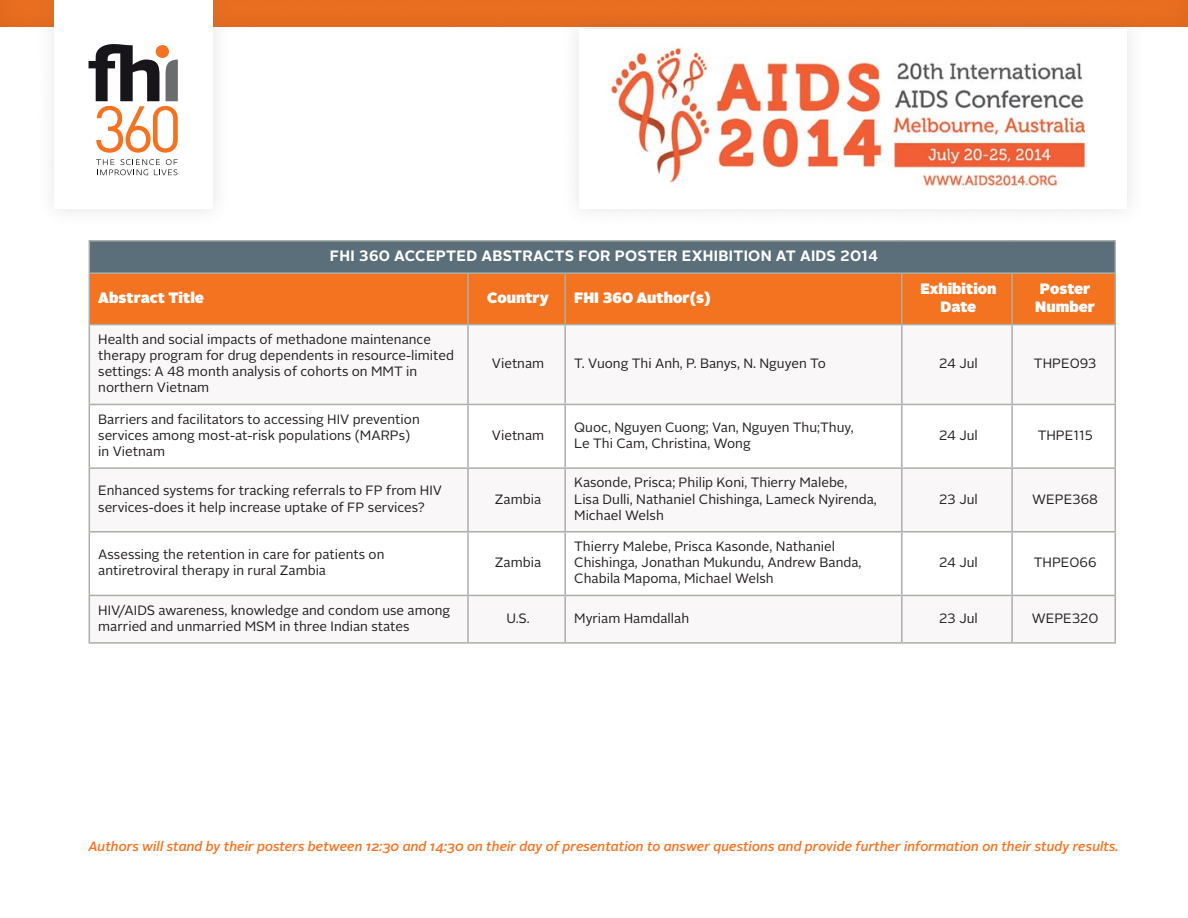
<style>
.page{position:relative;width:1188px;height:918px;background:#fff}
.page>*{position:absolute;margin:0;border:0;box-sizing:border-box;transform-origin:0 0}
.t1{font:900 15px/18px "Alright Sans";color:#fff;text-align:center}
.t2{font:700 15px "Alright Sans";letter-spacing:.02em;color:#fff}
.t3{font:13.5px/16.2px "Alright Sans";color:#231f20}
.t4{font:italic 500 13.35px "Alright Sans";color:#f47321}
</style>
<div class="page">
<div style="left:0;top:0;width:1188px;height:30px;background:#e96d1f"></div>
<div style="left:35px;top:0;width:196px;height:228px;background:#717074;opacity:.2"></div>
<div style="left:54px;top:0;width:158px;height:209px;background:#fff"></div>
<div style="left:560px;top:10px;width:586px;height:218px;background:#717074;opacity:.2"></div>
<div style="left:580px;top:29px;width:547px;height:180px;background:#fff"></div>
<svg style="left:89px;top:44px;width:89px;height:109px"></svg>
<svg style="left:96px;top:159px;width:82px;height:16px"></svg>
<img style="left:608px;top:46px;width:476px;height:142px">
<div style="left:89px;top:241px;width:1026px;height:32px;background:#5b6f7b"></div>
<div style="left:90px;top:274px;width:1024px;height:50px;background:#f47321"></div>
<svg style="left:90px;top:325px;width:1024px;height:317px"></svg>
<hr style="left:89px;top:274px;width:1px;height:50px;background:#acafa6">
<hr style="left:467px;top:274px;width:2px;height:50px;background:#acafa6">
<hr style="left:564px;top:274px;width:2px;height:50px;background:#acafa6">
<hr style="left:901px;top:274px;width:2px;height:50px;background:#acafa6">
<hr style="left:1011px;top:274px;width:2px;height:50px;background:#acafa6">
<hr style="left:1114px;top:274px;width:2px;height:50px;background:#acafa6">
<hr style="left:89px;top:324px;width:379px;height:1px;background:#acafa6">
<hr style="left:468px;top:324px;width:97px;height:1px;background:#acafa6">
<hr style="left:565px;top:324px;width:337px;height:1px;background:#acafa6">
<hr style="left:902px;top:324px;width:110px;height:1px;background:#acafa6">
<hr style="left:1012px;top:324px;width:104px;height:1px;background:#acafa6">
<hr style="left:89px;top:325px;width:1px;height:79px;background:#acafa6">
<hr style="left:467px;top:325px;width:2px;height:79px;background:#acafa6">
<hr style="left:564px;top:325px;width:2px;height:79px;background:#acafa6">
<hr style="left:901px;top:325px;width:2px;height:79px;background:#acafa6">
<hr style="left:1011px;top:325px;width:2px;height:79px;background:#acafa6">
<hr style="left:1114px;top:325px;width:2px;height:79px;background:#acafa6">
<hr style="left:89px;top:404px;width:379px;height:1px;background:#acafa6">
<hr style="left:89px;top:405px;width:1px;height:62px;background:#acafa6">
<hr style="left:468px;top:404px;width:97px;height:1px;background:#acafa6">
<hr style="left:467px;top:405px;width:2px;height:62px;background:#acafa6">
<hr style="left:565px;top:404px;width:337px;height:1px;background:#acafa6">
<hr style="left:564px;top:405px;width:2px;height:62px;background:#acafa6">
<hr style="left:902px;top:404px;width:110px;height:1px;background:#acafa6">
<hr style="left:901px;top:405px;width:2px;height:62px;background:#acafa6">
<hr style="left:1012px;top:404px;width:104px;height:1px;background:#acafa6">
<hr style="left:1011px;top:405px;width:2px;height:62px;background:#acafa6">
<hr style="left:1114px;top:405px;width:2px;height:62px;background:#acafa6">
<hr style="left:89px;top:467px;width:379px;height:2px;background:#acafa6">
<hr style="left:89px;top:469px;width:1px;height:62px;background:#acafa6">
<hr style="left:468px;top:467px;width:97px;height:2px;background:#acafa6">
<hr style="left:467px;top:469px;width:2px;height:62px;background:#acafa6">
<hr style="left:565px;top:467px;width:337px;height:2px;background:#acafa6">
<hr style="left:564px;top:469px;width:2px;height:62px;background:#acafa6">
<hr style="left:902px;top:467px;width:110px;height:2px;background:#acafa6">
<hr style="left:901px;top:469px;width:2px;height:62px;background:#acafa6">
<hr style="left:1012px;top:467px;width:104px;height:2px;background:#acafa6">
<hr style="left:1011px;top:469px;width:2px;height:62px;background:#acafa6">
<hr style="left:1114px;top:469px;width:2px;height:62px;background:#acafa6">
<hr style="left:89px;top:531px;width:379px;height:2px;background:#acafa6">
<hr style="left:89px;top:533px;width:1px;height:62px;background:#acafa6">
<hr style="left:468px;top:531px;width:97px;height:2px;background:#acafa6">
<hr style="left:467px;top:533px;width:2px;height:62px;background:#acafa6">
<hr style="left:565px;top:531px;width:337px;height:2px;background:#acafa6">
<hr style="left:564px;top:533px;width:2px;height:62px;background:#acafa6">
<hr style="left:902px;top:531px;width:110px;height:2px;background:#acafa6">
<hr style="left:901px;top:533px;width:2px;height:62px;background:#acafa6">
<hr style="left:1012px;top:531px;width:104px;height:2px;background:#acafa6">
<hr style="left:1011px;top:533px;width:2px;height:62px;background:#acafa6">
<hr style="left:1114px;top:533px;width:2px;height:62px;background:#acafa6">
<hr style="left:89px;top:595px;width:379px;height:1px;background:#acafa6">
<hr style="left:89px;top:596px;width:1px;height:46px;background:#acafa6">
<hr style="left:468px;top:595px;width:97px;height:1px;background:#acafa6">
<hr style="left:467px;top:596px;width:2px;height:46px;background:#acafa6">
<hr style="left:565px;top:595px;width:337px;height:1px;background:#acafa6">
<hr style="left:564px;top:596px;width:2px;height:46px;background:#acafa6">
<hr style="left:902px;top:595px;width:110px;height:1px;background:#acafa6">
<hr style="left:901px;top:596px;width:2px;height:46px;background:#acafa6">
<hr style="left:1012px;top:595px;width:104px;height:1px;background:#acafa6">
<hr style="left:1011px;top:596px;width:2px;height:46px;background:#acafa6">
<hr style="left:1114px;top:596px;width:2px;height:46px;background:#acafa6">
<hr style="left:89px;top:642px;width:379px;height:2px;background:#acafa6">
<hr style="left:468px;top:642px;width:97px;height:2px;background:#acafa6">
<hr style="left:565px;top:642px;width:337px;height:2px;background:#acafa6">
<hr style="left:902px;top:642px;width:110px;height:2px;background:#acafa6">
<hr style="left:1012px;top:642px;width:104px;height:2px;background:#acafa6">
<hr style="left:89px;top:240px;width:379px;height:2px;background:#acafa6">
<hr style="left:89px;top:241px;width:1px;height:31px;background:#acafa6">
<hr style="left:468px;top:240px;width:97px;height:2px;background:#acafa6">
<hr style="left:565px;top:240px;width:337px;height:2px;background:#acafa6">
<hr style="left:902px;top:240px;width:110px;height:2px;background:#acafa6">
<hr style="left:1012px;top:240px;width:104px;height:2px;background:#acafa6">
<hr style="left:1114px;top:241px;width:2px;height:31px;background:#acafa6">
<hr style="left:89px;top:272px;width:379px;height:2px;background:#acafa6">
<hr style="left:468px;top:272px;width:97px;height:2px;background:#acafa6">
<hr style="left:565px;top:272px;width:337px;height:2px;background:#acafa6">
<hr style="left:902px;top:272px;width:110px;height:2px;background:#acafa6">
<hr style="left:1012px;top:272px;width:104px;height:2px;background:#acafa6">
<p class="t2" style="left:330px;top:245px;width:549px">FHI 360 ACCEPTED ABSTRACTS FOR POSTER EXHIBITION AT AIDS 2014</p>
<p class="t1" style="left:98px;top:289px;width:107px">Abstract Title</p>
<p class="t1" style="left:487px;top:289px;width:63px">Country</p>
<p class="t1" style="left:574px;top:289px;width:138px">FHI 360 Author(s)</p>
<p class="t1" style="left:920px;top:280px;width:78px">Exhibition<br>Date</p>
<p class="t1" style="left:1035px;top:280px;width:61px">Poster<br>Number</p>
<p class="t3" style="left:98px;top:331px;width:357px">Health and social impacts of methadone maintenance therapy program for drug dependents in resource-limited settings: A 48 month analysis of cohorts on MMT in northern Vietnam</p>
<p class="t3" style="left:492px;top:356px;width:54px">Vietnam</p>
<p class="t3" style="left:574px;top:356px;width:253px">T. Vuong Thi Anh, P. Banys, N. Nguyen To</p>
<p class="t3" style="left:939px;top:356px;width:40px">24 Jul</p>
<p class="t3" style="left:1034px;top:356px;width:64px">THPE093</p>
<p class="t3" style="left:98px;top:411px;width:323px">Barriers and facilitators to accessing HIV prevention services among most-at-risk populations (MARPs) in Vietnam</p>
<p class="t3" style="left:492px;top:427px;width:54px">Vietnam</p>
<p class="t3" style="left:574px;top:419px;width:281px">Quoc, Nguyen Cuong; Van, Nguyen Thu;Thuy,<br>Le Thi Cam, Christina, Wong</p>
<p class="t3" style="left:939px;top:427px;width:40px">24 Jul</p>
<p class="t3" style="left:1038px;top:427px;width:57px">THPE115</p>
<p class="t3" style="left:98px;top:483px;width:345px">Enhanced systems for tracking referrals to FP from HIV services-does it help increase uptake of FP services?</p>
<p class="t3" style="left:495px;top:491px;width:48px">Zambia</p>
<p class="t3" style="left:98px;top:547px;width:288px">Assessing the retention in care for patients on antiretroviral therapy in rural Zambia</p>
<p class="t3" style="left:495px;top:555px;width:48px">Zambia</p>
<p class="t3" style="left:574px;top:475px;width:304px">Kasonde, Prisca; Philip Koni, Thierry Malebe,<br>Lisa Dulli, Nathaniel Chishinga, Lameck Nyirenda,<br>Michael Welsh</p>
<p class="t3" style="left:574px;top:538px;width:289px">Thierry Malebe, Prisca Kasonde, Nathaniel<br>Chishinga, Jonathan Mukundu, Andrew Banda,<br>Chabila Mapoma, Michael Welsh</p>
<p class="t3" style="left:939px;top:491px;width:40px">23 Jul</p>
<p class="t3" style="left:1032px;top:491px;width:67px">WEPE368</p>
<p class="t3" style="left:939px;top:555px;width:40px">24 Jul</p>
<p class="t3" style="left:1034px;top:555px;width:64px">THPE066</p>
<p class="t3" style="left:98px;top:602px;width:354px">HIV/AIDS awareness, knowledge and condom use among married and unmarried MSM in three Indian states</p>
<p class="t3" style="left:506px;top:610px;width:25px">U.S.</p>
<p class="t3" style="left:574px;top:610px;width:116px">Myriam Hamdallah</p>
<p class="t3" style="left:939px;top:610px;width:40px">23 Jul</p>
<p class="t3" style="left:1032px;top:610px;width:68px">WEPE320</p>
<p class="t4" style="left:89px;top:837px;width:1032px">Authors will stand by their posters between 12:30 and 14:30 on their day of presentation to answer questions and provide further information on their study results.</p>
</div>
